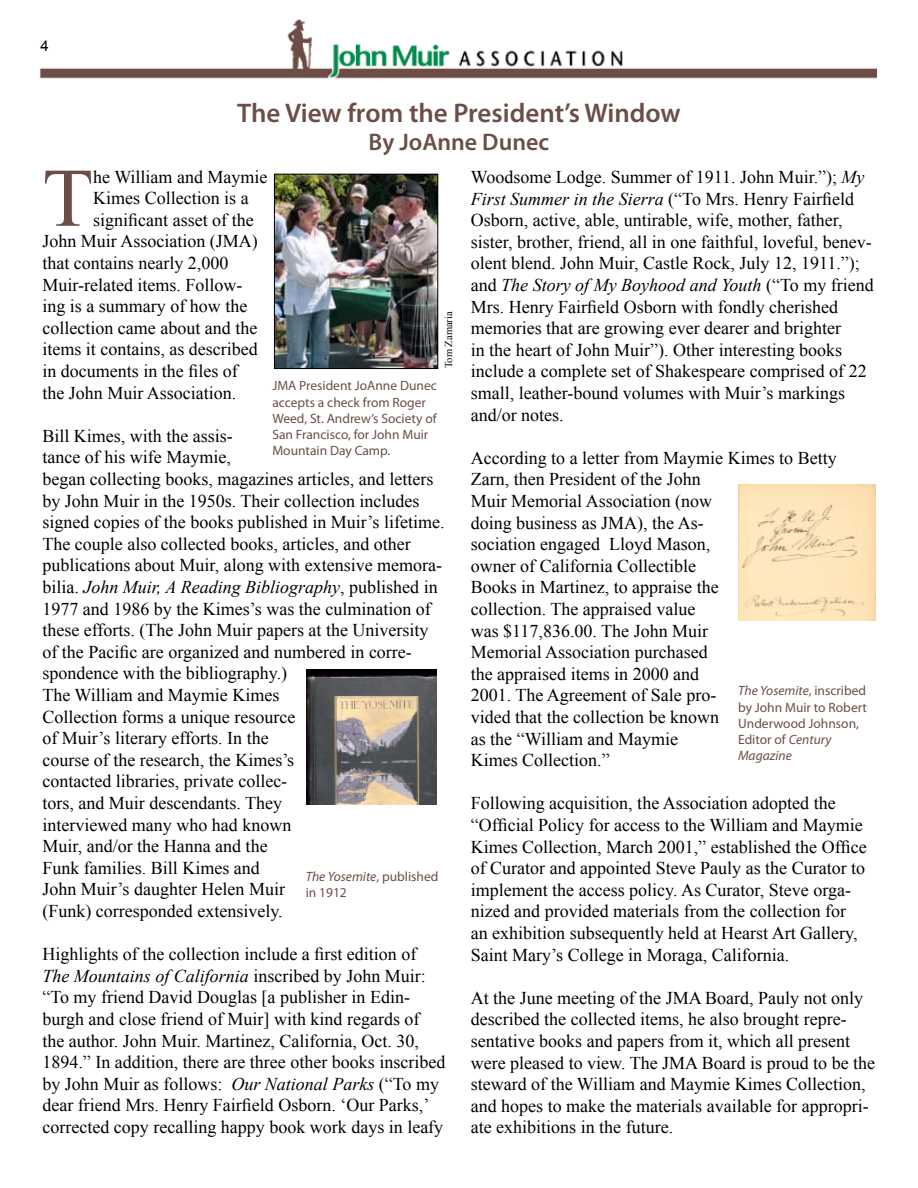
<style>
.page{position:relative;width:918px;height:1188px;background:#fff}
.page>*{position:absolute;margin:0;border:0;box-sizing:border-box;transform-origin:0 0}
.t1{font:83.25px "Times New Roman";color:#6c4d47}
.t2{font:600 27px "Myriad Pro";color:#6c4d47}
.t3{font:600 24px "Myriad Pro";color:#6c4d47}
.t4{font:18px/21.6px "Times New Roman";color:#000}
.t5{font:15px "Arial";color:#000}
.t6{font:13.5px/16.2px "Myriad Pro";color:#6c4d47}
.t7{font:10.5px "Times New Roman";color:#000}
.s1{font-style:italic}
</style>
<div class="page">
<img style="left:39px;top:19px;width:837px;height:60px">
<img style="left:276px;top:176px;width:160px;height:191px">
<div style="left:274px;top:174px;width:164px;height:195px;border:1px solid #000"></div>
<img style="left:738px;top:485px;width:138px;height:136px">
<img style="left:306px;top:669px;width:130px;height:135px">
<p class="t5" style="left:40px;top:36px;width:10px">4</p>
<h2 class="t2" style="left:237px;top:95px;width:445px">The View from the President’s Window</h2>
<h3 class="t3" style="left:369px;top:127px;width:182px">By JoAnne Dunec</h3>
<p class="t4" style="left:471px;top:166px;width:405px">Woodsome Lodge. Summer of 1911. John Muir.”); <span class="s1">My First Summer in the Sierra</span> (“To Mrs. Henry Fairfield Osborn, active, able, untirable, wife, mother, father, sister, brother, friend, all in one faithful, loveful, benev&shy;olent blend. John Muir, Castle Rock, July 12, 1911.”); and <span class="s1">The Story of My Boyhood and Youth</span> (“To my friend Mrs. Henry Fairfield Osborn with fondly cherished memories that are growing ever dearer and brighter<br>in the heart of John Muir”). Other interesting books include a complete set of Shakespeare comprised of 22 small, leather-bound volumes with Muir’s markings and/or notes.</p>
<p class="t4" style="left:471px;top:447px;width:367px">According to a letter from Maymie Kimes to Betty<br>Zarn, then President of the John<br>Muir Memorial Association (now<br>doing business as JMA), the As-<br>sociation engaged Lloyd Mason,<br>owner of California Collectible<br>Books in Martinez, to appraise the<br>collection. The appraised value<br>was $117,836.00. The John Muir<br>Memorial Association purchased<br>the appraised items in 2000 and<br>2001. The Agreement of Sale pro-<br>vided that the collection be known<br>as the “William and Maymie<br>Kimes Collection.”</p>
<p class="t4" style="left:471px;top:792px;width:397px">Following acquisition, the Association adopted the “Official Policy for access to the William and Maymie Kimes Collection, March 2001,” established the Office of Curator and appointed Steve Pauly as the Curator to implement the access policy. As Curator, Steve orga&shy;nized and provided materials from the collection for an exhibition subsequently held at Hearst Art Gallery, Saint Mary’s College in Moraga, California.</p>
<p class="t4" style="left:471px;top:987px;width:406px">At the June meeting of the JMA Board, Pauly not only described the collected items, he also brought repre&shy;sentative books and papers from it, which all present were pleased to view. The JMA Board is proud to be the steward of the William and Maymie Kimes Collection, and hopes to make the materials available for appropri&shy;ate exhibitions in the future.</p>
<h1 class="t1" style="left:42px;top:142px;width:52px">T</h1>
<p class="t4" style="left:93px;top:165px;width:176px">he William and Maymie</p>
<p class="t4" style="left:93px;top:187px;width:157px">Kimes Collection is a</p>
<p class="t4" style="left:93px;top:209px;width:162px">significant asset of the</p>
<p class="t4" style="left:42px;top:230px;width:217px">John Muir Association (JMA)</p>
<p class="t4" style="left:42px;top:252px;width:187px">that contains nearly 2,000</p>
<p class="t4" style="left:42px;top:273px;width:202px">Muir-related items. Follow-</p>
<p class="t4" style="left:42px;top:295px;width:206px">ing is a summary of how the</p>
<p class="t4" style="left:42px;top:317px;width:216px">collection came about and the</p>
<p class="t4" style="left:42px;top:338px;width:217px">items it contains, as described</p>
<p class="t4" style="left:42px;top:360px;width:197px">in documents in the files of</p>
<p class="t4" style="left:42px;top:381px;width:196px">the John Muir Association.</p>
<p class="t4" style="left:42px;top:425px;width:404px">Bill Kimes, with the assis-<br>tance of his wife Maymie,<br>began collecting books, magazines articles, and letters by John Muir in the 1950s. Their collection includes signed copies of the books published in Muir’s lifetime.<br>The couple also collected books, articles, and other publications about Muir, along with extensive memora&shy;bilia. <span class="s1">John Muir, A Reading Bibliography</span>, published in 1977 and 1986 by the Kimes’s was the culmination of these efforts. (The John Muir papers at the University of the Pacific are organized and numbered in corre&shy;spondence with the bibliography.)<br>The William and Maymie Kimes<br>Collection forms a unique resource<br>of Muir’s literary efforts. In the<br>course of the research, the Kimes’s<br>contacted libraries, private collec-<br>tors, and Muir descendants. They<br>interviewed many who had known<br>Muir, and/or the Hanna and the<br>Funk families. Bill Kimes and<br>John Muir’s daughter Helen Muir<br>(Funk) corresponded extensively.</p>
<p class="t4" style="left:42px;top:943px;width:404px">Highlights of the collection include a first edition of <span class="s1">The Mountains of California</span> inscribed by John Muir: “To my friend David Douglas [a publisher in Edin&shy;burgh and close friend of Muir] with kind regards of the author. John Muir. Martinez, California, Oct. 30, 1894.” In addition, there are three other books inscribed by John Muir as follows: <span class="s1">Our National Parks</span> (“To my dear friend Mrs. Henry Fairfield Osborn. ‘Our Parks,’ corrected copy recalling happy book work days in leafy</p>
<p class="t7" style="left:441px;top:368px;width:58px;rotate:-90deg">Tom Zamaria</p>
<p class="t6" style="left:272px;top:378px;width:166px">JMA President JoAnne Dunec accepts a check from Roger<br>Weed, St. Andrew’s Society of<br>San Francisco, for John Muir<br>Mountain Day Camp.</p>
<p class="t6" style="left:738px;top:682px;width:130px"><span class="s1">The Yosemite</span>, inscribed by John Muir to Robert<br>Underwood Johnson,<br>Editor of <span class="s1">Century<br>Magazine</span></p>
<p class="t6" style="left:306px;top:868px;width:134px"><span class="s1">The Yosemite</span>, published in 1912</p>
</div>
